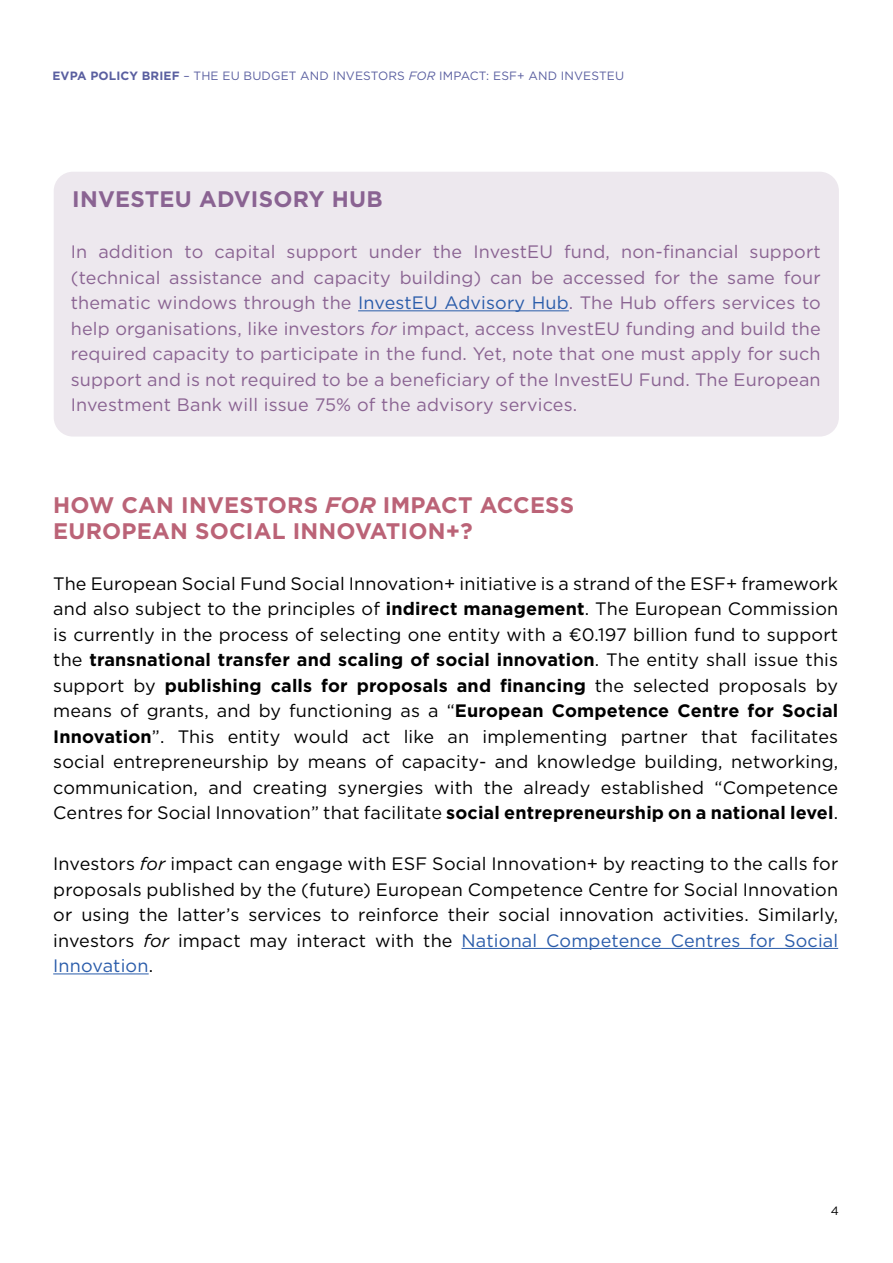
<style>
.page{position:relative;width:893px;height:1263px;background:#fff}
.page>*{position:absolute;margin:0;border:0;box-sizing:border-box;transform-origin:0 0}
.t1{font:700 22.5px/25.5px "Gotham";letter-spacing:.01em;color:#bb6377}
.t2{font:700 22.5px "Gotham";letter-spacing:.01em;color:#8a6392}
.t3{font:18px/25.5px "Gotham";letter-spacing:.01em;color:#000;text-align:justify}
.t4{font:18px/25.5px "Gotham";letter-spacing:.01em;color:#8a6392;text-align:justify}
.t5{font:12px "Gotham";letter-spacing:.01em;color:#5a5fa0}
.t6{font:12px "Gotham";color:#000}
.s1{font-weight:700}
.s2{font-style:italic}
.s3{color:#2a5caa}
</style>
<div class="page">
<hr style="left:461px;top:948px;width:377px;height:1px;background:#2a5caa">
<hr style="left:53px;top:973px;width:96px;height:1px;background:#2a5caa">
<div style="left:54px;top:172px;width:785px;height:265px;background:#ede8ee;border-radius:19px"></div>
<hr style="left:358px;top:310px;width:211px;height:1px;background:#2a5caa">
<p class="t5" style="left:52px;top:68px;width:573px"><span class="s1">EVPA POLICY BRIEF</span> – THE EU BUDGET AND INVESTORS <span class="s2">FOR</span> IMPACT: ESF+ AND INVESTEU</p>
<p class="t2" style="left:72px;top:184px;width:312px">INVESTEU ADVISORY HUB</p>
<p class="t4" style="left:71px;top:239px;width:752px">In addition to capital support under the InvestEU fund, non-financial support (technical assistance and capacity building) can be accessed for the same four thematic windows through the <span class="s3">InvestEU Advisory Hub</span>. The Hub offers services to help organisations, like investors <span class="s2">for</span> impact, access InvestEU funding and build the required capacity to participate in the fund. Yet, note that one must apply for such support and is not required to be a beneficiary of the InvestEU Fund. The European Investment Bank will issue 75% of the advisory services.</p>
<p class="t1" style="left:53px;top:492px;width:522px">HOW CAN INVESTORS <span class="s2">FOR</span> IMPACT ACCESS<br>EUROPEAN SOCIAL INNOVATION+?</p>
<p class="t3" style="left:53px;top:570px;width:786px">The European Social Fund Social Innovation+ initiative is a strand of the ESF+ framework and also subject to the principles of <span class="s1">indirect management</span>. The European Commission is currently in the process of selecting one entity with a €0.197 billion fund to support the <span class="s1">transnational transfer and scaling of social innovation</span>. The entity shall issue this support by <span class="s1">publishing calls for proposals and financing</span> the selected proposals by means of grants, and by functioning as a “<span class="s1">European Competence Centre for Social Innovation</span>”. This entity would act like an implementing partner that facilitates social entrepreneurship by means of capacity- and knowledge building, networking, communication, and creating synergies with the already established “Competence Centres for Social Innovation” that facilitate <span class="s1">social entrepreneurship on a national level</span>.</p>
<p class="t3" style="left:53px;top:851px;width:787px">Investors <span class="s2">for</span> impact can engage with ESF Social Innovation+ by reacting to the calls for proposals published by the (future) European Competence Centre for Social Innovation or using the latter’s services to reinforce their social innovation activities. Similarly, investors <span class="s2">for</span> impact may interact with the <span class="s3">National Competence Centres for Social Innovation</span>.</p>
<p class="t6" style="left:831px;top:1203px;width:10px">4</p>
</div>
